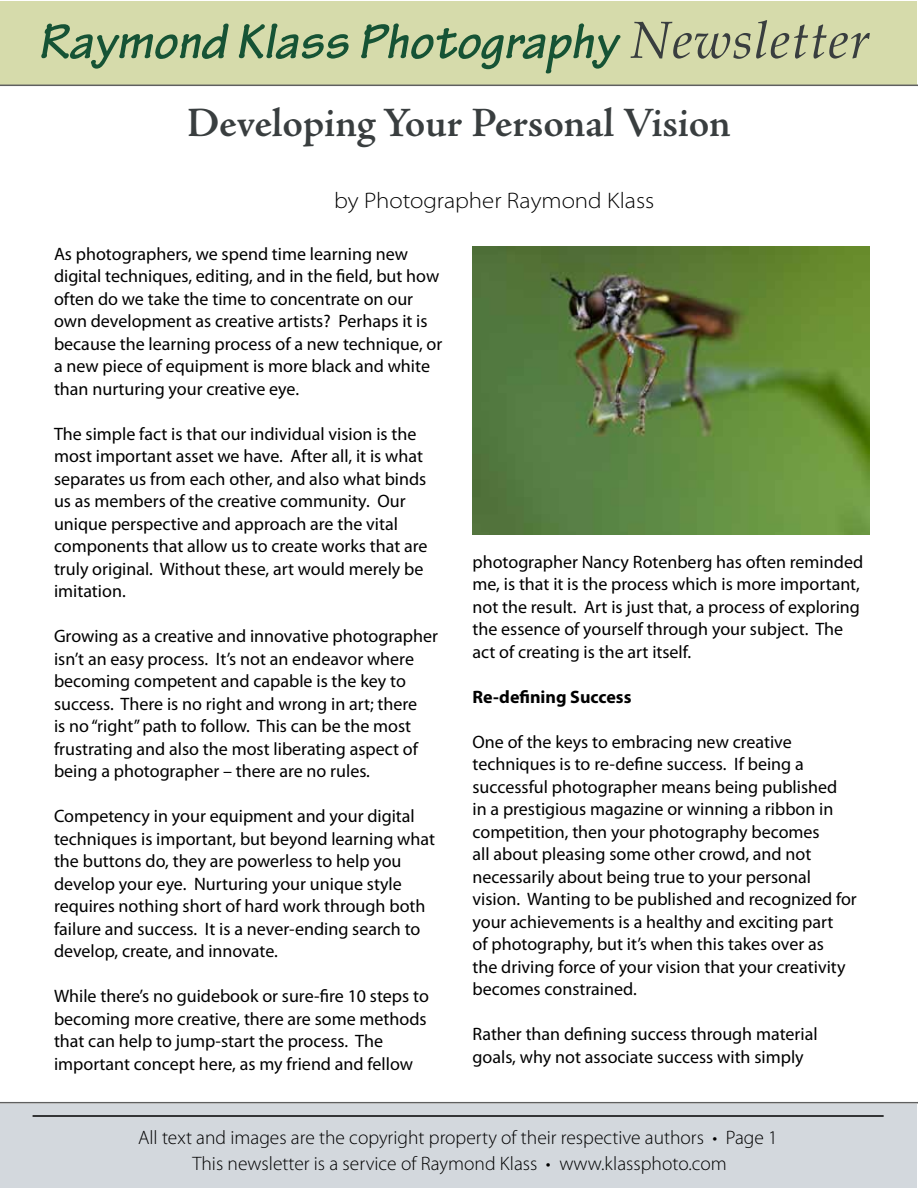
<style>
.page{position:relative;width:918px;height:1188px;background:#fff}
.page>*{position:absolute;margin:0;border:0;box-sizing:border-box;transform-origin:0 0}
.t1{font:italic 700 52.5px "Tekton Pro";letter-spacing:.01em;color:#165335}
.t2{font:600 42px "Adobe Jenson Pro";letter-spacing:-.005em;color:#393e3f}
.t3{font:300 semi-expanded 22.5px "Myriad Pro";color:#000}
.t4{font:300 19.5px/25.5px "Myriad Pro";color:#000;text-align:center}
.t5{font:18px/22.5px "Myriad Pro";color:#000}
.t6{font:700 18px "Myriad Pro";color:#000}
.s1{font-family:"Palatino";font-weight:400;color:#393e3f}
</style>
<div class="page">
<div style="left:1px;top:1104px;width:916px;height:84px;background:#d3d8dd"></div>
<hr style="left:33px;top:1115px;width:851px;height:2px;background:#000">
<div style="left:1px;top:1px;width:916px;height:83px;background:#d6dbab"></div>
<hr style="left:0;top:85px;width:918px;height:1px;background:#5f6060">
<hr style="left:0;top:1102px;width:918px;height:1px;background:#5f6060">
<img style="left:472px;top:246px;width:398px;height:288px">
<h1 class="t1" style="left:38px;top:11px;width:834px">Raymond Klass Photography <span class="s1">Newsletter</span></h1>
<h2 class="t2" style="left:187px;top:99px;width:546px">Developing Your Personal Vision</h2>
<p class="t3" style="left:334px;top:188px;width:322px">by Photographer Raymond Klass</p>
<p class="t5" style="left:54px;top:243px;width:390px">As photographers, we spend time learning new digital techniques, editing, and in the field, but how often do we take the time to concentrate on our own development as creative artists? Perhaps it is because the learning process of a new technique, or a new piece of equipment is more black and white than nurturing your creative eye.</p>
<p class="t5" style="left:54px;top:423px;width:375px">The simple fact is that our individual vision is the most important asset we have. After all, it is what separates us from each other, and also what binds us as members of the creative community. Our unique perspective and approach are the vital components that allow us to create works that are truly original. Without these, art would merely be imitation.</p>
<p class="t5" style="left:54px;top:625px;width:386px">Growing as a creative and innovative photographer isn’t an easy process. It’s not an endeavor where becoming competent and capable is the key to success. There is no right and wrong in art; there<br>is no “right” path to follow. This can be the most frustrating and also the most liberating aspect of being a photographer – there are no rules.</p>
<p class="t5" style="left:54px;top:805px;width:383px">Competency in your equipment and your digital techniques is important, but beyond learning what the buttons do, they are powerless to help you develop your eye. Nurturing your unique style requires nothing short of hard work through both failure and success. It is a never-ending search to develop, create, and innovate.</p>
<p class="t5" style="left:54px;top:985px;width:376px">While there’s no guidebook or sure-fire 10 steps to becoming more creative, there are some methods that can help to jump-start the process. The important concept here, as my friend and fellow</p>
<p class="t5" style="left:472px;top:551px;width:392px">photographer Nancy Rotenberg has often reminded me, is that it is the process which is more important, not the result. Art is just that, a process of exploring the essence of yourself through your subject. The act of creating is the art itself.</p>
<p class="t6" style="left:472px;top:687px;width:160px">Re-defining Success</p>
<p class="t5" style="left:472px;top:731px;width:386px">One of the keys to embracing new creative techniques is to re-define success. If being a successful photographer means being published<br>in a prestigious magazine or winning a ribbon in competition, then your photography becomes<br>all about pleasing some other crowd, and not necessarily about being true to your personal vision. Wanting to be published and recognized for your achievements is a healthy and exciting part<br>of photography, but it’s when this takes over as<br>the driving force of your vision that your creativity becomes constrained.</p>
<p class="t5" style="left:472px;top:1024px;width:347px">Rather than defining success through material goals, why not associate success with simply</p>
<p class="t4" style="left:138px;top:1125px;width:641px">All text and images are the copyright property of their respective authors • Page 1<br>This newsletter is a service of Raymond Klass • www.klassphoto.com</p>
</div>
